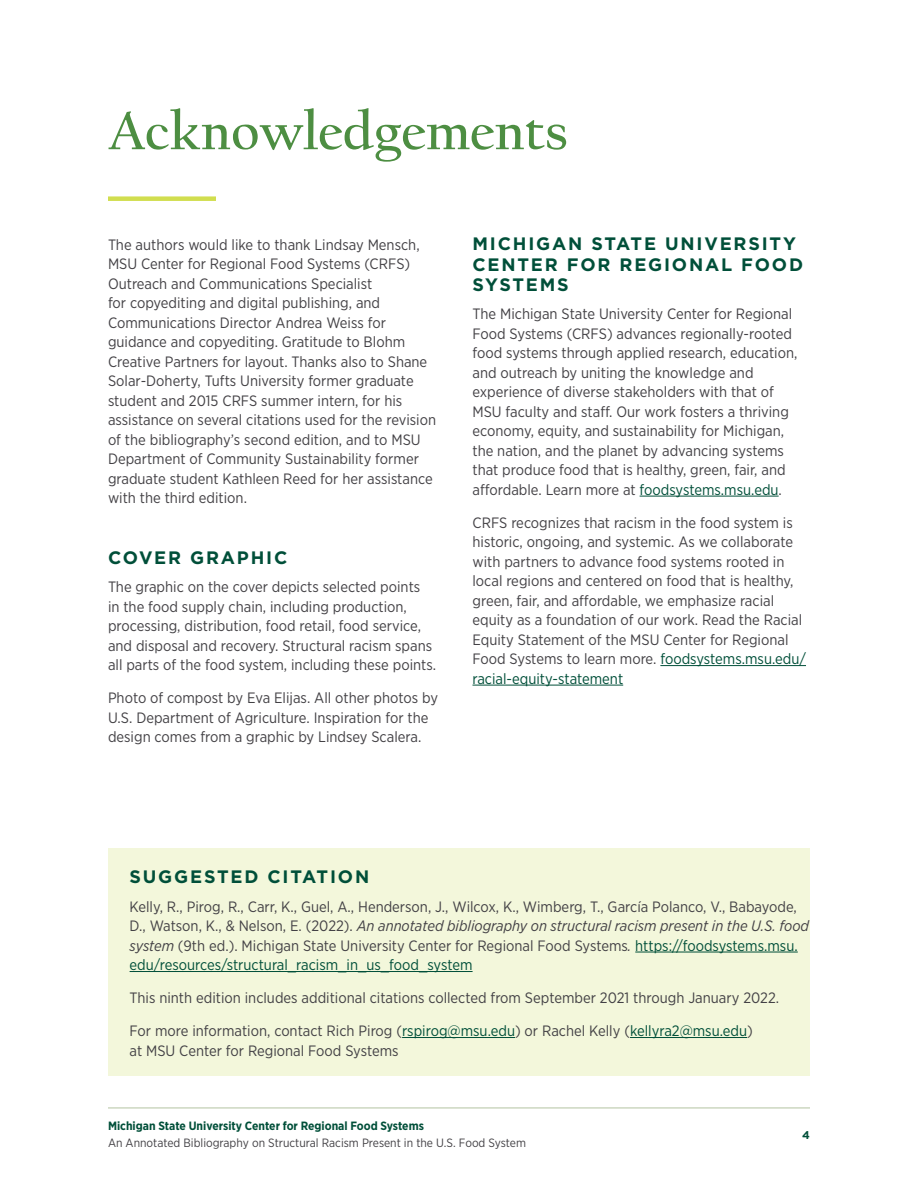
<style>
.page{position:relative;width:918px;height:1188px;background:#fff}
.page>*{position:absolute;margin:0;border:0;box-sizing:border-box;transform-origin:0 0}
.H1_-_Header{font:700 54px "Californian FB";color:#4d8e42}
.H2_-_Subhead{font:700 18px/20.2px "Gotham";letter-spacing:.1em;color:#004f39}
.body_copy{font:15px/19.5px "Gotham Narrow";color:#434145}
.t1{font:12px "Gotham Narrow";color:#434145}
.t2{font:700 12px "Gotham Narrow";color:#004f39}
.t3{font:700 11.25px "Gotham";color:#004f39}
.s1{color:#004f39}
.s2{font-style:italic}
</style>
<div class="page">
<hr style="left:108px;top:1107px;width:702px;height:2px;background:#ccd7c1">
<div style="left:108px;top:848px;width:702px;height:228px;background:#f3f7db"></div>
<div style="left:108px;top:196px;width:108px;height:5px;background:#d1de4f"></div>
<hr style="left:640px;top:496px;width:139px;height:1px;background:#004f39">
<hr style="left:660px;top:665px;width:146px;height:1px;background:#004f39">
<hr style="left:472px;top:685px;width:151px;height:1px;background:#004f39">
<hr style="left:635px;top:952px;width:163px;height:1px;background:#004f39">
<hr style="left:130px;top:971px;width:343px;height:1px;background:#004f39">
<hr style="left:402px;top:1037px;width:113px;height:1px;background:#004f39">
<hr style="left:630px;top:1037px;width:117px;height:1px;background:#004f39">
<h1 class="H1_-_Header" style="left:108px;top:100px;width:461px">Acknowledgements</h1>
<p class="body_copy" style="left:108px;top:234px;width:330px">The authors would like to thank Lindsay Mensch, MSU Center for Regional Food Systems (CRFS)<br>Outreach and Communications Specialist<br>for copyediting and digital publishing, and Communications Director Andrea Weiss for guidance and copyediting. Gratitude to Blohm Creative Partners for layout. Thanks also to Shane Solar-Doherty, Tufts University former graduate student and 2015 CRFS summer intern, for his assistance on several citations used for the revision of the bibliography’s second edition, and to MSU Department of Community Sustainability former graduate student Kathleen Reed for her assistance with the third edition.</p>
<h2 class="H2_-_Subhead" style="left:108px;top:547px;width:181px">COVER GRAPHIC</h2>
<p class="body_copy" style="left:108px;top:577px;width:330px">The graphic on the cover depicts selected points<br>in the food supply chain, including production, processing, distribution, food retail, food service, and disposal and recovery. Structural racism spans all parts of the food system, including these points.</p>
<p class="body_copy" style="left:108px;top:688px;width:332px">Photo of compost by Eva Elijas. All other photos by<br>U.S. Department of Agriculture. Inspiration for the design comes from a graphic by Lindsey Scalera.</p>
<h2 class="H2_-_Subhead" style="left:472px;top:234px;width:332px">MICHIGAN STATE UNIVERSITY<br>CENTER FOR REGIONAL FOOD<br>SYSTEMS</h2>
<p class="body_copy" style="left:472px;top:304px;width:326px">The Michigan State University Center for Regional Food Systems (CRFS) advances regionally-rooted food systems through applied research, education, and outreach by uniting the knowledge and experience of diverse stakeholders with that of MSU faculty and staff. Our work fosters a thriving economy, equity, and sustainability for Michigan, the nation, and the planet by advancing systems that produce food that is healthy, green, fair, and affordable. Learn more at <span class="s1">foodsystems.msu.edu</span>.</p>
<p class="body_copy" style="left:472px;top:512px;width:335px">CRFS recognizes that racism in the food system is historic, ongoing, and systemic. As we collaborate with partners to advance food systems rooted in local regions and centered on food that is healthy, green, fair, and affordable, we emphasize racial equity as a foundation of our work. Read the Racial Equity Statement of the MSU Center for Regional Food Systems to learn more. <span class="s1">foodsystems.msu.edu/ racial-equity-statement</span></p>
<h2 class="H2_-_Subhead" style="left:130px;top:867px;width:241px">SUGGESTED CITATION</h2>
<p class="body_copy" style="left:130px;top:896px;width:681px">Kelly, R., Pirog, R., Carr, K., Guel, A., Henderson, J., Wilcox, K., Wimberg, T., García Polanco, V., Babayode, D., Watson, K., &amp; Nelson, E. (2022). <span class="s2">An annotated bibliography on structural racism present in the U.S. food system</span> (9th ed.). Michigan State University Center for Regional Food Systems<span class="s2">.</span> <span class="s1">https://foodsystems.msu. edu/resources/structural_racism_in_us_food_system</span></p>
<p class="body_copy" style="left:130px;top:988px;width:651px">This ninth edition includes additional citations collected from September 2021 through January 2022.</p>
<p class="body_copy" style="left:130px;top:1021px;width:625px">For more information, contact Rich Pirog (<span class="s1">rspirog@msu.edu</span>) or Rachel Kelly (<span class="s1">kellyra2@msu.edu</span>) at MSU Center for Regional Food Systems</p>
<p class="t2" style="left:108px;top:1118px;width:318px">Michigan State University Center for Regional Food Systems</p>
<p class="t1" style="left:108px;top:1135px;width:420px">An Annotated Bibliography on Structural Racism Present in the U.S. Food System</p>
<p class="t3" style="left:802px;top:1127px;width:9px">4</p>
</div>
